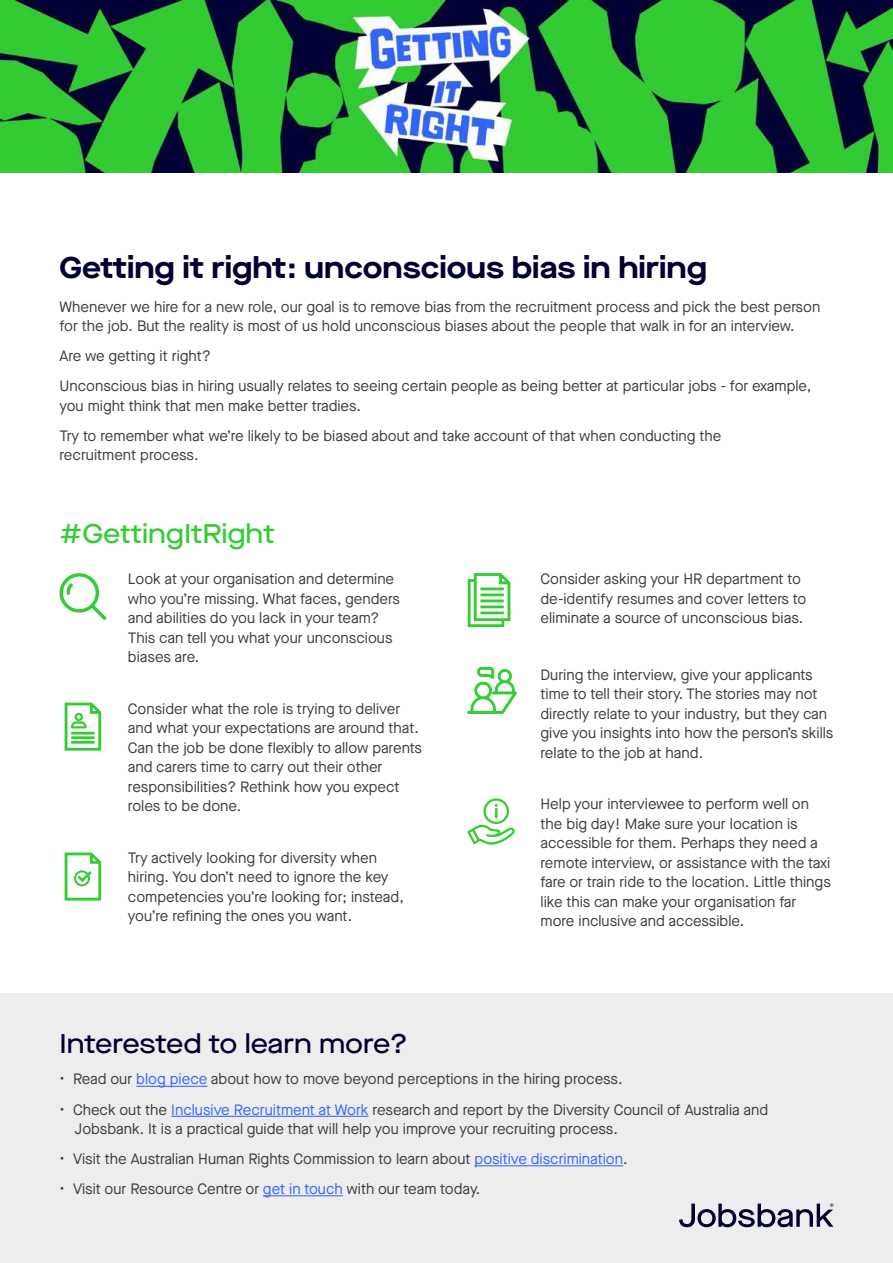
<style>
.page{position:relative;width:893px;height:1263px;background:#fff}
.page>*{position:absolute;margin:0;border:0;box-sizing:border-box;transform-origin:0 0}
.t1{font:700 expanded 30px "Maison Neue";color:#003}
.t2{font:500 expanded 27px "Maison Neue";color:#003}
.t3{font:500 expanded 27px "Maison Neue";color:#3c3}
.t4{font:15px/19.5px "Maison Neue";color:#3c3c3b}
.s1{color:#36f}
</style>
<div class="page">
<div style="left:0;top:993px;width:893px;height:270px;background:#ededed"></div>
<svg style="left:679px;top:1203px;width:154px;height:24px"></svg>
<hr style="left:136px;top:1086px;width:71px;height:1px;background:#36f">
<hr style="left:171px;top:1116px;width:198px;height:1px;background:#36f">
<hr style="left:475px;top:1165px;width:148px;height:1px;background:#36f">
<hr style="left:263px;top:1195px;width:80px;height:1px;background:#36f">
<svg style="left:65px;top:703px;width:36px;height:48px"></svg>
<svg style="left:468px;top:573px;width:42px;height:54px"></svg>
<img style="left:0;top:0;width:893px;height:173px">
<svg style="left:60px;top:573px;width:47px;height:47px"></svg>
<svg style="left:65px;top:852px;width:36px;height:48px"></svg>
<hr style="left:480px;top:611px;width:24px;height:3px;background:#3c3">
<hr style="left:480px;top:605px;width:24px;height:3px;background:#3c3">
<hr style="left:480px;top:599px;width:24px;height:3px;background:#3c3">
<hr style="left:480px;top:593px;width:24px;height:3px;background:#3c3">
<hr style="left:480px;top:587px;width:24px;height:3px;background:#3c3">
<svg style="left:467px;top:667px;width:50px;height:47px"></svg>
<svg style="left:467px;top:798px;width:48px;height:47px"></svg>
<h1 class="t1" style="left:60px;top:255px;width:649px">Getting it right: unconscious bias in hiring</h1>
<p class="t4" style="left:60px;top:298px;width:762px">Whenever we hire for a new role, our goal is to remove bias from the recruitment process and pick the best person for the job. But the reality is most of us hold unconscious biases about the people that walk in for an interview.</p>
<p class="t4" style="left:60px;top:342px;width:753px;line-height:30px">Are we getting it right?<br>Unconscious bias in hiring usually relates to seeing certain people as being better at particular jobs - for example,</p>
<p class="t4" style="left:60px;top:392px;width:663px;line-height:30px">you might think that men make better tradies.<br>Try to remember what we’re likely to be biased about and take account of that when conducting the</p>
<p class="t4" style="left:60px;top:447px;width:141px">recruitment process.</p>
<h2 class="t3" style="left:60px;top:524px;width:217px">#GettingItRight</h2>
<p class="t4" style="left:128px;top:571px;width:274px">Look at your organisation and determine who you’re missing. What faces, genders and abilities do you lack in your team?<br>This can tell you what your unconscious biases are.</p>
<p class="t4" style="left:128px;top:700px;width:296px">Consider what the role is trying to deliver and what your expectations are around that.<br>Can the job be done flexibly to allow parents and carers time to carry out their other responsibilities? Rethink how you expect roles to be done.</p>
<p class="t4" style="left:128px;top:849px;width:277px">Try actively looking for diversity when hiring. You don’t need to ignore the key competencies you’re looking for; instead, you’re refining the ones you want.</p>
<p class="t4" style="left:540px;top:571px;width:267px">Consider asking your HR department to de-identify resumes and cover letters to eliminate a source of unconscious bias.</p>
<p class="t4" style="left:540px;top:666px;width:294px">During the interview, give your applicants time to tell their story. The stories may not directly relate to your industry, but they can give you insights into how the person’s skills relate to the job at hand.</p>
<p class="t4" style="left:540px;top:796px;width:292px">Help your interviewee to perform well on the big day! Make sure your location is accessible for them. Perhaps they need a remote interview, or assistance with the taxi fare or train ride to the location. Little things like this can make your organisation far more inclusive and accessible.</p>
<h2 class="t2" style="left:60px;top:1033px;width:350px">Interested to learn more?</h2>
<p class="t4" style="left:60px;top:1071px;width:565px">• Read our <span class="s1">blog piece</span> about how to move beyond perceptions in the hiring process.</p>
<p class="t4" style="left:75px;top:1101px;width:695px;text-indent:-15px">• Check out the <span class="s1">Inclusive Recruitment at Work</span> research and report by the Diversity Council of Australia and<br>Jobsbank. It is a practical guide that will help you improve your recruiting process.</p>
<p class="t4" style="left:60px;top:1150px;width:570px">• Visit the Australian Human Rights Commission to learn about <span class="s1">positive discrimination</span>.</p>
<p class="t4" style="left:60px;top:1180px;width:422px">• Visit our Resource Centre or <span class="s1">get in touch</span> with our team today.</p>
</div>
